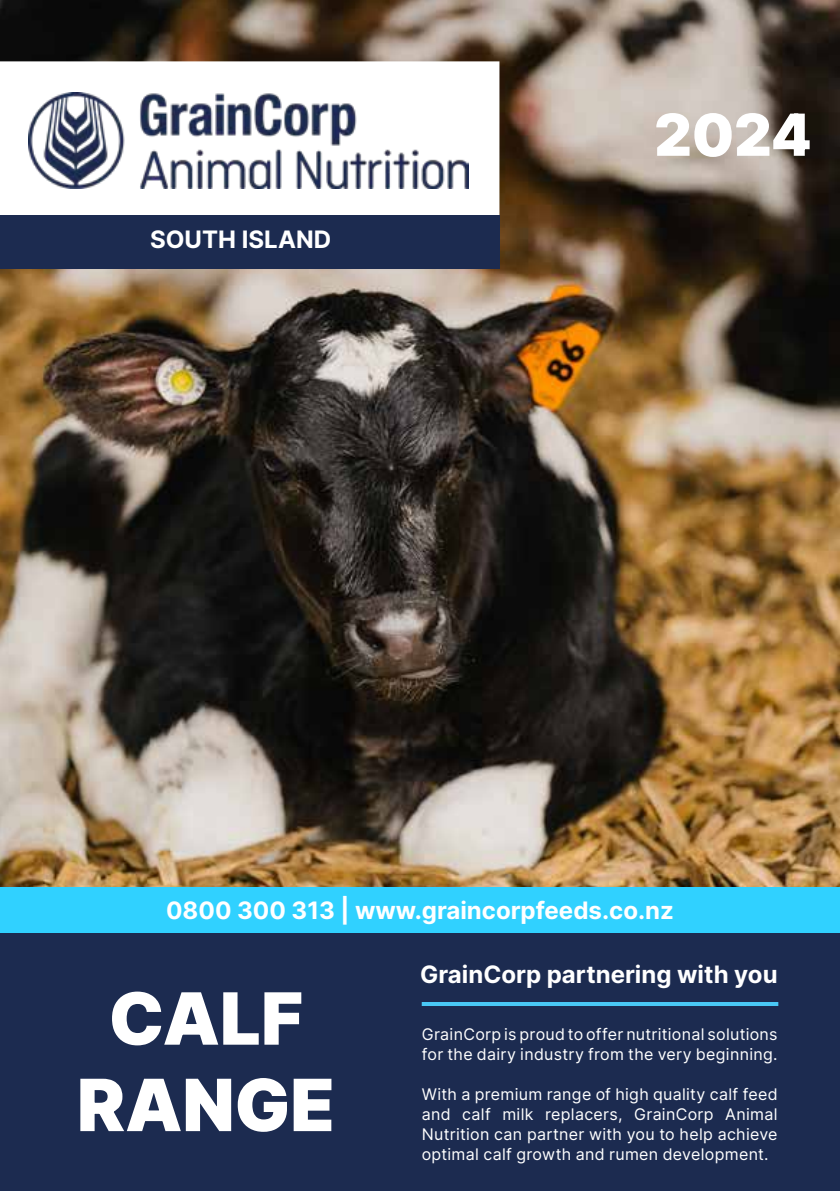
<style>
.page{position:relative;width:840px;height:1191px;background:#fff}
.page>*{position:absolute;margin:0;border:0;box-sizing:border-box;transform-origin:0 0}
.t1{font:900 72px/86.4px "Inter";color:#fff;text-align:center}
.t2{font:900 58px "Inter";color:#fff}
.t3{font:700 24px "Inter";color:#fff}
.t4{font:16px/20px "Inter";letter-spacing:.02em;color:#fff}
</style>
<div class="page">
<img style="left:0;top:0;width:839px;height:887px">
<div style="left:0;top:916px;width:839px;height:275px;background:#1c2b50"></div>
<svg style="left:0;top:61px;width:499px;height:154px"></svg>
<img style="left:28px;top:92px;width:440px;height:96px">
<hr style="left:421px;top:1002px;width:356px;height:4px;background:#49c8f5">
<div style="left:0;top:887px;width:839px;height:45px;background:#30d1ff"></div>
<div style="left:0;top:215px;width:499px;height:54px;background:#1c2b50"></div>
<h3 class="t3" style="left:150px;top:222px;width:183px">SOUTH ISLAND</h3>
<h2 class="t2" style="left:654px;top:92px;width:159px">2024</h2>
<h3 class="t3" style="left:166px;top:892px;width:509px">0800 300 313 | www.graincorpfeeds.co.nz</h3>
<h1 class="t1" style="left:77px;top:973px;width:259px">CALF<br>RANGE</h1>
<h3 class="t3" style="left:420px;top:957px;width:358px">GrainCorp partnering with you</h3>
<p class="t4" style="left:421px;top:1023px;width:357px">GrainCorp is proud to offer nutritional solutions for the dairy industry from the very beginning.</p>
<p class="t4" style="left:421px;top:1083px;width:357px;text-align:justify">With a premium range of high quality calf feed and calf milk replacers, GrainCorp Animal Nutrition can partner with you to help achieve optimal calf growth and rumen development.</p>
</div>
